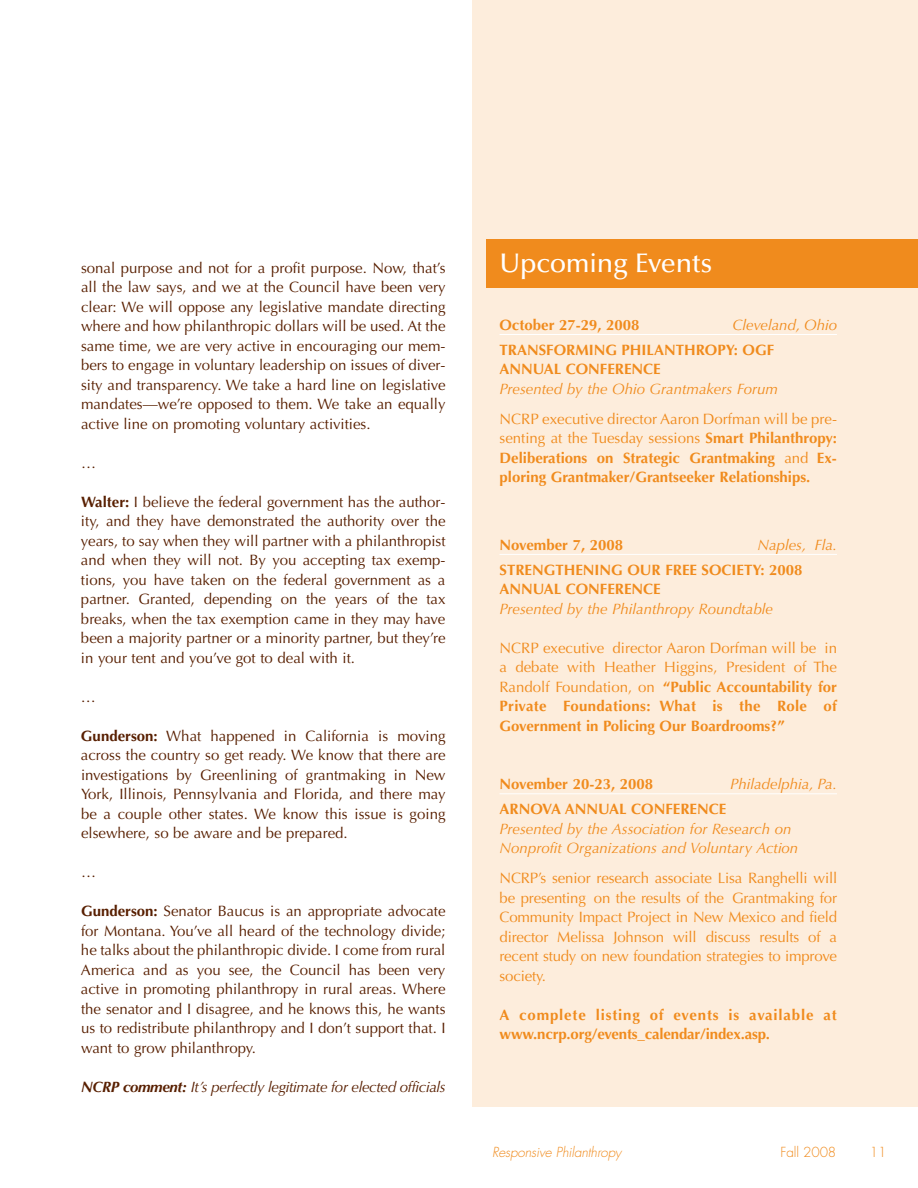
<style>
.page{position:relative;width:918px;height:1188px;background:#fff}
.page>*{position:absolute;margin:0;border:0;box-sizing:border-box;transform-origin:0 0}
.t1{font:500 27px "Optima";letter-spacing:-.01em;color:#fff}
.t2{font:15px/19.5px "Optima";color:#581f00;text-align:justify}
.t3{font:15px/19.5px "Optima";letter-spacing:-.01em;color:#f08b1d;text-align:justify}
.t4{font:700 15px/19.5px "Optima";color:#f08b1d}
.t5{font:italic 15px/19.5px "Optima";color:#f08b1d}
.t6{font:700 15px/19.5px "Optima";letter-spacing:.04em;color:#f08b1d}
.t7{font:italic 15px "Optima";letter-spacing:-.02em;color:#581f00}
.t8{font:italic 300 13.5px "Futura";letter-spacing:-.01em;color:#f08b1d}
.t9{font:300 13.5px "Futura";letter-spacing:-.015em;color:#f08b1d}
.s1{font-weight:700}
.s2{font-weight:400}
</style>
<div class="page">
<div style="left:472px;top:0;width:446px;height:1107px;background:#fdeddc"></div>
<div style="left:486px;top:240px;width:432px;height:48px;background:#f08b1d"></div>
<hr style="left:500px;top:334px;width:337px;height:1px;background:#fff">
<hr style="left:500px;top:554px;width:337px;height:1px;background:#fff">
<hr style="left:500px;top:793px;width:337px;height:1px;background:#fff">
<p class="t2" style="left:81px;top:259px;width:366px">sonal purpose and not for a profit purpose. Now, that’s all the law says, and we at the Council have been very clear: We will oppose any legislative mandate directing where and how philanthropic dollars will be used. At the same time, we are very active in encouraging our mem&shy;bers to engage in voluntary leadership on issues of diver&shy;sity and transparency. We take a hard line on legislative mandates—we’re opposed to them. We take an equally active line on promoting voluntary activities.</p>
<p class="t2" style="left:81px;top:454px;width:16px">…</p>
<p class="t2" style="left:81px;top:493px;width:366px"><span class="s1">Walter:</span> I believe the federal government has the author&shy;ity, and they have demonstrated the authority over the years, to say when they will partner with a philanthropist and when they will not. By you accepting tax exemp&shy;tions, you have taken on the federal government as a partner. Granted, depending on the years of the tax breaks, when the tax exemption came in they may have been a majority partner or a minority partner, but they’re in your tent and you’ve got to deal with it.</p>
<p class="t2" style="left:81px;top:688px;width:16px">…</p>
<p class="t2" style="left:81px;top:727px;width:366px"><span class="s1">Gunderson:</span> What happened in California is moving across the country so get ready. We know that there are investigations by Greenlining of grantmaking in New York, Illinois, Pennsylvania and Florida, and there may be a couple other states. We know this issue is going elsewhere, so be aware and be prepared.</p>
<p class="t2" style="left:81px;top:864px;width:16px">…</p>
<p class="t2" style="left:81px;top:903px;width:366px"><span class="s1">Gunderson:</span> Senator Baucus is an appropriate advocate for Montana. You’ve all heard of the technology divide; he talks about the philanthropic divide. I come from rural America and as you see, the Council has been very active in promoting philanthropy in rural areas. Where the senator and I disagree, and he knows this, he wants us to redistribute philanthropy and I don’t support that. I want to grow philanthropy.</p>
<p class="t7" style="left:81px;top:1080px;width:366px"><span class="s1">NCRP comment:</span> It’s perfectly legitimate for elected officials</p>
<h1 class="t1" style="left:500px;top:251px;width:215px">Upcoming Events</h1>
<p class="t4" style="left:500px;top:317px;width:142px">October 27-29, 2008</p>
<p class="t5" style="left:732px;top:317px;width:106px">Cleveland, Ohio</p>
<p class="t4" style="left:500px;top:342px;width:276px">TRANSFORMING PHILANTHROPY: OGF<br>ANNUAL CONFERENCE</p>
<p class="t5" style="left:500px;top:381px;width:280px">Presented by the Ohio Grantmakers Forum</p>
<p class="t4" style="left:499px;top:411px;width:339px;text-align:justify"><span class="s2">NCRP executive director Aaron Dorfman will be pre&shy;senting at the Tuesday sessions</span> Smart Philanthropy:<br>Deliberations on Strategic Grantmaking <span class="s2">and</span> Ex&shy;ploring Grantmaker/Grantseeker Relationships.</p>
<p class="t4" style="left:500px;top:537px;width:125px">November 7, 2008</p>
<p class="t5" style="left:757px;top:537px;width:81px">Naples, Fla.</p>
<p class="t4" style="left:500px;top:562px;width:305px">STRENGTHENING OUR FREE SOCIETY: 2008<br>ANNUAL CONFERENCE</p>
<p class="t5" style="left:500px;top:601px;width:275px">Presented by the Philanthropy Roundtable</p>
<p class="t3" style="left:500px;top:640px;width:339px">NCRP executive director Aaron Dorfman will be in a debate with Heather Higgins, President of The Randolf Foundation, on <span class="s1">“Public Accountability for Private Foundations: What is the Role of Government in Policing Our Boardrooms?”</span></p>
<p class="t4" style="left:500px;top:776px;width:155px">November 20-23, 2008</p>
<p class="t5" style="left:730px;top:776px;width:108px">Philadelphia, Pa.</p>
<p class="t4" style="left:500px;top:801px;width:228px">ARNOVA ANNUAL CONFERENCE</p>
<p class="t5" style="left:500px;top:820px;width:300px">Presented by the Association for Research on<br>Nonprofit Organizations and Voluntary Action</p>
<p class="t3" style="left:500px;top:870px;width:339px">NCRP’s senior research associate Lisa Ranghelli will be presenting on the results of the Grantmaking for Community Impact Project in New Mexico and field director Melissa Johnson will discuss results of a recent study on new foundation strategies to improve society.</p>
<p class="t6" style="left:500px;top:1006px;width:339px">A complete listing of events is available at www.ncrp.org/events_calendar/index.asp.</p>
<p class="t8" style="left:492px;top:1146px;width:131px">Responsive Philanthropy</p>
<p class="t9" style="left:781px;top:1146px;width:57px">Fall 2008</p>
<p class="t9" style="left:870px;top:1146px;width:18px">11</p>
</div>
